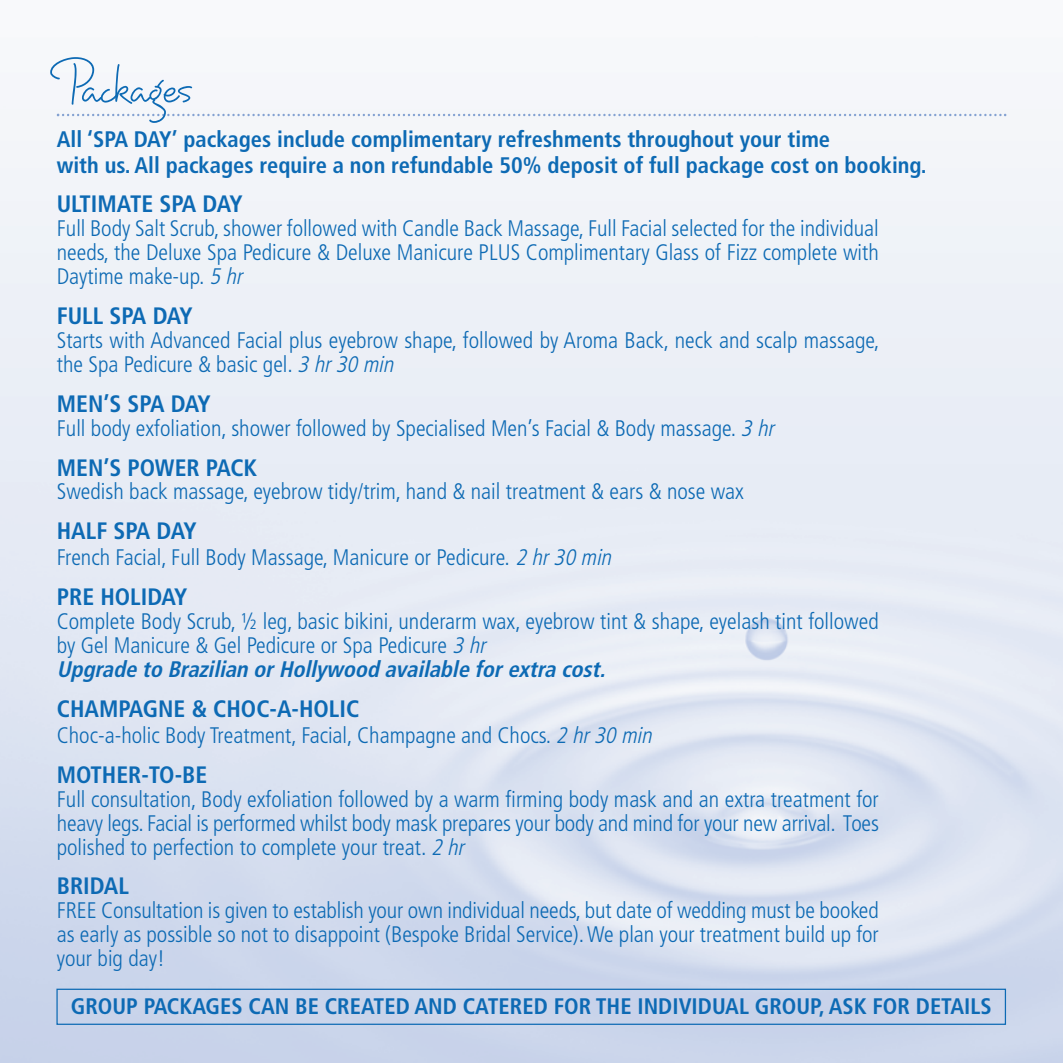
<style>
.page{position:relative;width:1063px;height:1063px;background:#fff}
.page>*{position:absolute;margin:0;border:0;box-sizing:border-box;transform-origin:0 0}
.t1{font:50px "Dartangnon ITC Std";letter-spacing:.015em;color:#0d6ab4}
.t2{font:700 condensed 23.75px "Frutiger LT Std";color:#0d6ab4}
.t3{font:700 condensed 23.75px "Frutiger LT Std";letter-spacing:-.02em;color:#0d6ab4}
.t4{font:300 condensed 22.5px/24px "Frutiger LT Std";color:#0d6ab4}
.t5{font:700 condensed 22.5px "Frutiger LT Std";color:#0d6ab4}
.t6{font:italic 700 condensed 22.5px "Frutiger LT Std";color:#0d6ab4}
.s1{font-style:italic}
</style>
<div class="page">
<svg style="left:57px;top:114px;width:949px;height:2px"></svg>
<div style="left:56px;top:989px;width:950px;height:36px;border:1px solid #0d6ab4"></div>
<p class="t1" style="left:57px;top:63px;width:136px">Packages</p>
<p class="t5" style="left:57px;top:130px;width:775px">All ‘SPA DAY’ packages include complimentary refreshments throughout your time</p>
<p class="t5" style="left:57px;top:156px;width:871px">with us. All packages require a non refundable 50% deposit of full package cost on booking.</p>
<p class="t2" style="left:57px;top:195px;width:187px">ULTIMATE SPA DAY</p>
<p class="t4" style="left:57px;top:218px;width:824px;text-align:justify">Full Body Salt Scrub, shower followed with Candle Back Massage, Full Facial selected for the individual needs, the Deluxe Spa Pedicure &amp; Deluxe Manicure PLUS Complimentary Glass of Fizz complete with Daytime make-up. <span class="s1">5 hr</span></p>
<p class="t2" style="left:57px;top:306px;width:137px">FULL SPA DAY</p>
<p class="t4" style="left:57px;top:330px;width:824px">Starts with Advanced Facial plus eyebrow shape, followed by Aroma Back, neck and scalp massage, the Spa Pedicure &amp; basic gel. <span class="s1">3 hr30 min</span></p>
<p class="t3" style="left:57px;top:394px;width:155px">MEN’S SPA DAY</p>
<p class="t4" style="left:57px;top:418px;width:723px">Full body exfoliation, shower followed by Specialised Men’s Facial &amp; Body massage. <span class="s1">3 hr</span></p>
<p class="t2" style="left:57px;top:458px;width:202px">MEN’S POWER PACK</p>
<p class="t4" style="left:57px;top:481px;width:688px">Swedish back massage, eyebrow tidy/trim, hand &amp; nail treatment &amp; ears &amp; nose wax</p>
<p class="t2" style="left:57px;top:521px;width:141px">HALF SPA DAY</p>
<p class="t4" style="left:57px;top:547px;width:560px">French Facial, Full Body Massage, Manicure or Pedicure. <span class="s1">2 hr30 min</span></p>
<p class="t2" style="left:57px;top:587px;width:132px">PRE HOLIDAY</p>
<p class="t4" style="left:57px;top:611px;width:824px">Complete Body Scrub, ½ leg, basic bikini, underarm wax, eyebrow tint &amp; shape, eyelash tint followed by Gel Manicure &amp; Gel Pedicure or Spa Pedicure <span class="s1">3 hr</span></p>
<p class="t6" style="left:57px;top:660px;width:555px">Upgrade to Brazilian orHollywood available forextra cost.</p>
<p class="t2" style="left:57px;top:699px;width:304px">CHAMPAGNE &amp; CHOC-A-HOLIC</p>
<p class="t4" style="left:57px;top:725px;width:601px">Choc-a-holic Body Treatment, Facial, Champagne and Chocs. <span class="s1">2 hr30 min</span></p>
<p class="t2" style="left:57px;top:765px;width:152px">MOTHER-TO-BE</p>
<p class="t4" style="left:57px;top:789px;width:824px;text-align:justify">Full consultation, Body exfoliation followed by a warm firming body mask and an extra treatment for heavy legs. Facial is performed whilst body mask prepares your body and mind for your new arrival. Toes polished to perfection to complete your treat. <span class="s1">2 hr</span></p>
<p class="t2" style="left:57px;top:877px;width:74px">BRIDAL</p>
<p class="t4" style="left:57px;top:901px;width:824px">FREE Consultation is given to establish your own individual needs, but date of wedding must be booked as early as possible so not to disappoint (Bespoke Bridal Service). We plan your treatment build up for</p>
<p class="t4" style="left:57px;top:949px;width:110px">your big day!</p>
<p class="t5" style="left:71px;top:997px;width:922px">GROUP PACKAGES CAN BE CREATED AND CATERED FOR THE INDIVIDUAL GROUP, ASK FOR DETAILS</p>
</div>
